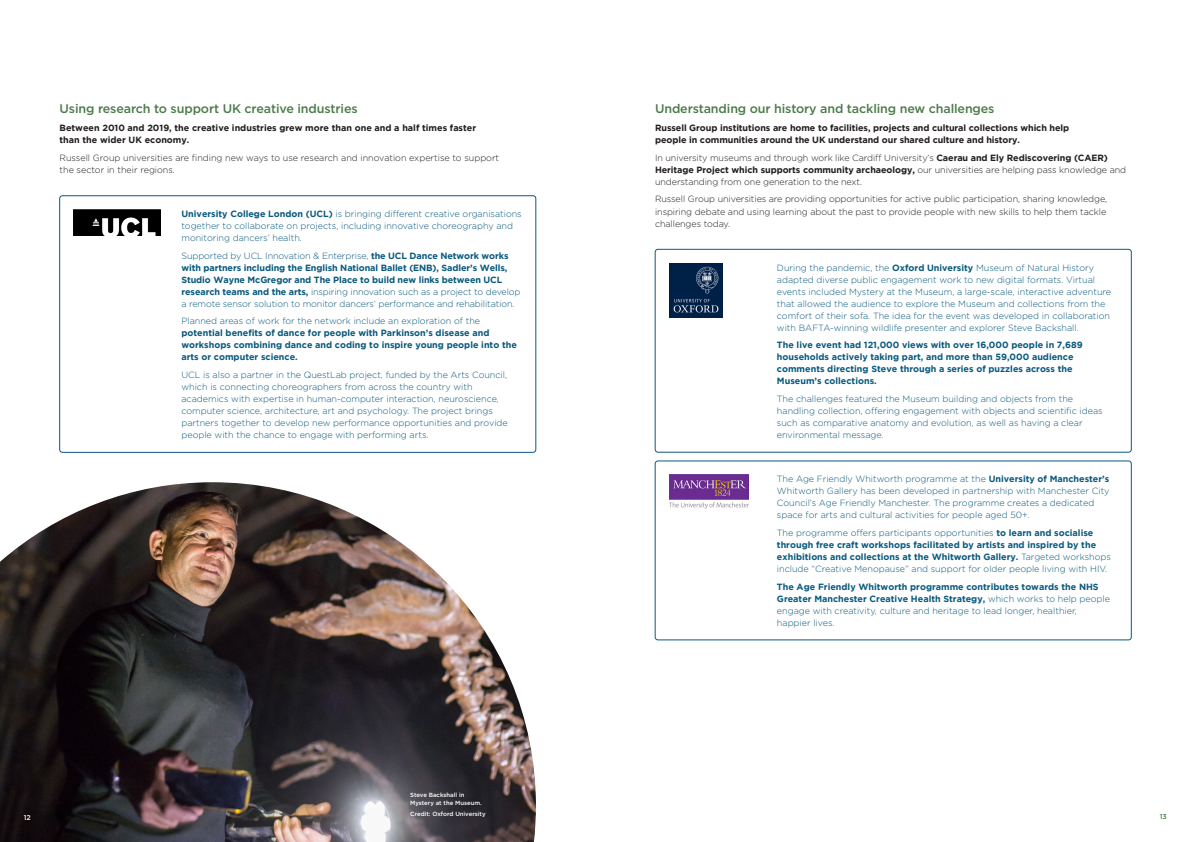
<style>
.page{position:relative;width:1191px;height:842px;background:#fff}
.page>*{position:absolute;margin:0;border:0;box-sizing:border-box;transform-origin:0 0}
.t1{font:500 12.5px "Gotham";letter-spacing:-.01em;color:#4b7a49}
.t2{font:300 9px/12px "Gotham";color:#0a5a7e}
.t3{font:700 9px/12px "Gotham";color:#0a5a7e}
.t4{font:300 9px/12px "Gotham";letter-spacing:-.01em;color:#231f20}
.t5{font:700 9px/12px "Gotham";letter-spacing:-.01em;color:#231f20}
.t6{font:500 7px "Gotham";color:#fff}
.t7{font:500 7px "Gotham";color:#4b7a49}
.t8{font:500 6px/7.5px "Gotham";color:#fff}
.s1{font-weight:700}
.s2{font-weight:300}
</style>
<div class="page">
<img style="left:0;top:482px;width:536px;height:360px">
<div style="left:655px;top:249px;width:476px;height:203px;border:1px solid #0a5a7e;border-radius:3px"></div>
<div style="left:59px;top:195px;width:477px;height:258px;border:1px solid #0a5a7e;border-radius:3px"></div>
<img style="left:74px;top:210px;width:87px;height:25px">
<img style="left:669px;top:263px;width:54px;height:54px">
<div style="left:655px;top:461px;width:476px;height:179px;border:1px solid #0a5a7e;border-radius:3px"></div>
<img style="left:669px;top:475px;width:79px;height:33px">
<p class="t1" style="left:60px;top:101px;width:300px">Using research to support UK creative industries</p>
<p class="t5" style="left:60px;top:122px;width:418px">Between 2010 and 2019, the creative industries grew more than one and a half times faster than the wider UK economy.</p>
<p class="t4" style="left:60px;top:151px;width:441px">Russell Group universities are finding new ways to use research and innovation expertise to support the sector in their regions.</p>
<p class="t2" style="left:181px;top:208px;width:342px"><span class="s1">University College London (UCL)</span> is bringing different creative organisations together to collaborate on projects, including innovative choreography and monitoring dancers’ health.</p>
<p class="t3" style="left:181px;top:249px;width:340px"><span class="s2">Supported by UCL Innovation &amp; Enterprise,</span> the UCL Dance Network works with partners including the English National Ballet (ENB), Sadler’s Wells, Studio Wayne McGregor and The Place to build new links between UCL research teams and the arts, <span class="s2">inspiring innovation such as a project to develop a remote sensor solution to monitor dancers’ performance and rehabilitation.</span></p>
<p class="t3" style="left:181px;top:315px;width:337px"><span class="s2">Planned areas of work for the network include an exploration of the </span>potential benefits of dance for people with Parkinson’s disease and workshops combining dance and coding to inspire young people into the arts or computer science.</p>
<p class="t2" style="left:181px;top:369px;width:328px">UCL is also a partner in the QuestLab project, funded by the Arts Council, which is connecting choreographers from across the country with academics with expertise in human-computer interaction, neuroscience, computer science, architecture, art and psychology. The project brings partners together to develop new performance opportunities and provide people with the chance to engage with performing arts.</p>
<p class="t1" style="left:655px;top:101px;width:341px">Understanding our history and tackling new challenges</p>
<p class="t5" style="left:655px;top:122px;width:416px">Russell Group institutions are home to facilities, projects and cultural collections which help people in communities around the UK understand our shared culture and history.</p>
<p class="t4" style="left:655px;top:151px;width:473px">In university museums and through work like Cardiff University’s <span class="s1">Caerau and Ely Rediscovering (CAER)<br>Heritage Project which supports community archaeology,</span> our universities are helping pass knowledge and understanding from one generation to the next.</p>
<p class="t4" style="left:655px;top:193px;width:453px;text-align:justify">Russell Group universities are providing opportunities for active public participation, sharing knowledge, inspiring debate and using learning about the past to provide people with new skills to help them tackle challenges today.</p>
<p class="t2" style="left:777px;top:261px;width:336px">During the pandemic, the <span class="s1">Oxford University</span> Museum of Natural History adapted diverse public engagement work to new digital formats. Virtual events included Mystery at the Museum, a large-scale, interactive adventure that allowed the audience to explore the Museum and collections from the comfort of their sofa. The idea for the event was developed in collaboration with BAFTA-winning wildlife presenter and explorer Steve Backshall.</p>
<p class="t3" style="left:777px;top:339px;width:307px">The live event had 121,000 views with over 16,000 people in 7,689 households actively taking part, and more than 59,000 audience comments directing Steve through a series of puzzles across the Museum’s collections.</p>
<p class="t2" style="left:777px;top:392px;width:327px">The challenges featured the Museum building and objects from the handling collection, offering engagement with objects and scientific ideas such as comparative anatomy and evolution, as well as having a clear environmental message.</p>
<p class="t2" style="left:777px;top:473px;width:334px">The Age Friendly Whitworth programme at the <span class="s1">University of Manchester’s </span>Whitworth Gallery has been developed in partnership with Manchester City Council’s Age Friendly Manchester. The programme creates a dedicated space for arts and cultural activities for people aged 50+.</p>
<p class="t3" style="left:777px;top:526px;width:335px"><span class="s2">The programme offers participants opportunities</span> to learn and socialise through free craft workshops facilitated by artists and inspired by the exhibitions and collections at the Whitworth Gallery. <span class="s2">Targeted workshops include “Creative Menopause” and support for older people living with HIV.</span></p>
<p class="t2" style="left:777px;top:580px;width:334px"><span class="s1">The Age Friendly Whitworth programme contributes towards the NHS Greater Manchester Creative Health Strategy,</span> which works to help people engage with creativity, culture and heritage to lead longer, healthier, happier lives.</p>
<p class="t8" style="left:410px;top:791px;width:73px">Steve Backshall in<br>Mystery at the Museum.</p>
<p class="t8" style="left:410px;top:810px;width:77px">Credit: Oxford University</p>
<p class="t6" style="left:24px;top:812px;width:9px">12</p>
<p class="t7" style="left:1159px;top:812px;width:9px">13</p>
</div>
